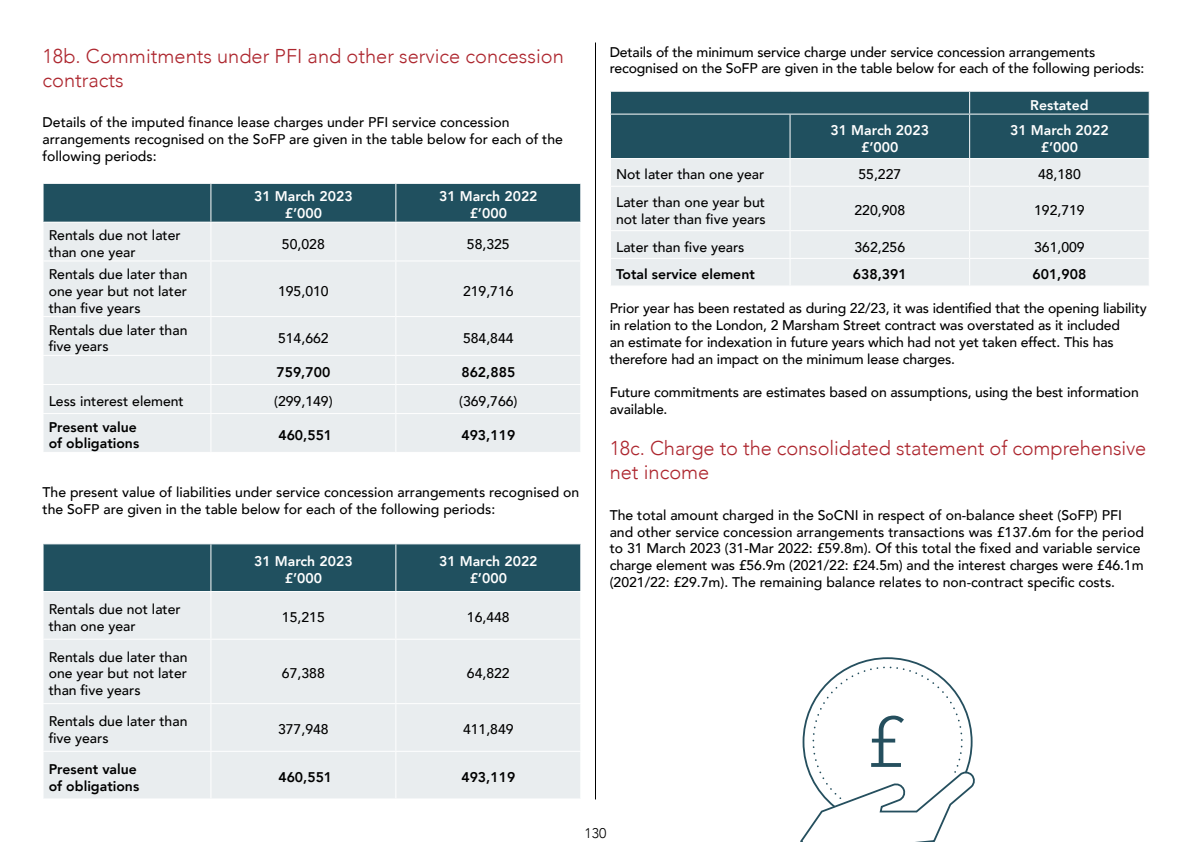
<style>
.page{position:relative;width:1191px;height:842px;background:#fff}
.page>*{position:absolute;margin:0;border:0;box-sizing:border-box;transform-origin:0 0}
.t1{font:300 20px/24px "Avenir";color:#ad262e}
.t2{font:500 14px/16.8px "Avenir";color:#000}
.t3{font:800 14px/16.8px "Avenir";color:#000}
.t4{font:800 14px/16.8px "Avenir";color:#fff;text-align:center}
.t5{font:300 14px "Avenir";color:#000}
</style>
<div class="page">
<div style="left:44px;top:184px;width:536px;height:38px;background:#20505f"></div>
<div style="left:44px;top:223px;width:536px;height:229px;background:#e9edef"></div>
<hr style="left:395px;top:223px;width:1px;height:37px;background:#fff">
<hr style="left:395px;top:261px;width:1px;height:55px;background:#fff">
<hr style="left:395px;top:317px;width:1px;height:38px;background:#fff">
<svg style="left:395px;top:356px;width:1px;height:57px"></svg>
<hr style="left:395px;top:414px;width:1px;height:38px;background:#fff">
<hr style="left:211px;top:260px;width:185px;height:1px;background:#fff">
<hr style="left:396px;top:260px;width:185px;height:1px;background:#fff">
<hr style="left:211px;top:316px;width:185px;height:1px;background:#fff">
<hr style="left:396px;top:316px;width:185px;height:1px;background:#fff">
<hr style="left:211px;top:355px;width:185px;height:1px;background:#fff">
<hr style="left:396px;top:355px;width:185px;height:1px;background:#fff">
<hr style="left:211px;top:384px;width:185px;height:1px;background:#fff">
<hr style="left:396px;top:384px;width:185px;height:1px;background:#fff">
<hr style="left:211px;top:413px;width:185px;height:1px;background:#fff">
<hr style="left:396px;top:413px;width:185px;height:1px;background:#fff">
<hr style="left:210px;top:184px;width:1px;height:38px;background:#fff">
<hr style="left:395px;top:184px;width:1px;height:38px;background:#fff">
<svg style="left:43px;top:356px;width:1px;height:57px"></svg>
<hr style="left:210px;top:223px;width:1px;height:37px;background:#fff">
<hr style="left:210px;top:261px;width:1px;height:55px;background:#fff">
<hr style="left:210px;top:317px;width:1px;height:38px;background:#fff">
<svg style="left:210px;top:356px;width:1px;height:57px"></svg>
<hr style="left:210px;top:414px;width:1px;height:38px;background:#fff">
<hr style="left:43px;top:260px;width:168px;height:1px;background:#fff">
<hr style="left:43px;top:316px;width:168px;height:1px;background:#fff">
<hr style="left:43px;top:355px;width:168px;height:1px;background:#fff">
<hr style="left:43px;top:384px;width:168px;height:1px;background:#fff">
<hr style="left:43px;top:413px;width:168px;height:1px;background:#fff">
<div style="left:44px;top:544px;width:536px;height:47px;background:#20505f"></div>
<div style="left:44px;top:592px;width:536px;height:206px;background:#e9edef"></div>
<hr style="left:395px;top:592px;width:1px;height:47px;background:#fff">
<hr style="left:395px;top:640px;width:1px;height:63px;background:#fff">
<hr style="left:395px;top:704px;width:1px;height:47px;background:#fff">
<hr style="left:395px;top:752px;width:1px;height:46px;background:#fff">
<hr style="left:211px;top:639px;width:185px;height:1px;background:#fff">
<hr style="left:396px;top:639px;width:185px;height:1px;background:#fff">
<hr style="left:211px;top:703px;width:185px;height:1px;background:#fff">
<hr style="left:396px;top:703px;width:185px;height:1px;background:#fff">
<hr style="left:211px;top:751px;width:185px;height:1px;background:#fff">
<hr style="left:396px;top:751px;width:185px;height:1px;background:#fff">
<hr style="left:210px;top:544px;width:1px;height:47px;background:#fff">
<hr style="left:395px;top:544px;width:1px;height:47px;background:#fff">
<hr style="left:210px;top:592px;width:1px;height:47px;background:#fff">
<hr style="left:210px;top:640px;width:1px;height:63px;background:#fff">
<hr style="left:210px;top:704px;width:1px;height:47px;background:#fff">
<hr style="left:210px;top:752px;width:1px;height:46px;background:#fff">
<hr style="left:43px;top:639px;width:168px;height:1px;background:#fff">
<hr style="left:43px;top:703px;width:168px;height:1px;background:#fff">
<hr style="left:43px;top:751px;width:168px;height:1px;background:#fff">
<div style="left:611px;top:187px;width:537px;height:99px;background:#e9edef"></div>
<hr style="left:969px;top:187px;width:1px;height:43px;background:#fff">
<svg style="left:969px;top:231px;width:1px;height:55px"></svg>
<svg style="left:1148px;top:231px;width:1px;height:55px"></svg>
<hr style="left:790px;top:230px;width:179px;height:1px;background:#fff">
<hr style="left:969px;top:230px;width:180px;height:1px;background:#fff">
<hr style="left:790px;top:258px;width:179px;height:1px;background:#fff">
<hr style="left:969px;top:258px;width:180px;height:1px;background:#fff">
<svg style="left:610px;top:91px;width:539px;height:95px;background:#60828d"></svg>
<hr style="left:789px;top:187px;width:1px;height:43px;background:#fff">
<svg style="left:789px;top:231px;width:1px;height:55px"></svg>
<hr style="left:610px;top:230px;width:180px;height:1px;background:#fff">
<hr style="left:610px;top:258px;width:180px;height:1px;background:#fff">
<hr style="left:595px;top:43px;width:1px;height:756px;background:#000">
<svg style="left:800px;top:657px;width:174px;height:185px"></svg>
<h1 class="t1" style="left:43px;top:44px;width:523px">18b. Commitments under PFI and other service concession contracts</h1>
<p class="t2" style="left:43px;top:113px;width:522px">Details of the imputed finance lease charges under PFI service concession arrangements recognised on the SoFP are given in the table below for each of the following periods:</p>
<p class="t4" style="left:254px;top:188px;width:100px">31 March 2023 £’000</p>
<p class="t4" style="left:439px;top:188px;width:100px">31 March 2022 £’000</p>
<p class="t2" style="left:49px;top:226px;width:133px">Rentals due not later than one year</p>
<p class="t2" style="left:282px;top:235px;width:44px">50,028</p>
<p class="t2" style="left:467px;top:235px;width:44px">58,325</p>
<p class="t2" style="left:49px;top:265px;width:140px;text-align:justify">Rentals due later than one year but not later than five years</p>
<p class="t2" style="left:278px;top:282px;width:52px">195,010</p>
<p class="t2" style="left:463px;top:282px;width:52px">219,716</p>
<p class="t2" style="left:49px;top:320px;width:140px">Rentals due later than five years</p>
<p class="t2" style="left:278px;top:329px;width:52px">514,662</p>
<p class="t2" style="left:463px;top:329px;width:52px">584,844</p>
<p class="t3" style="left:276px;top:364px;width:55px">759,700</p>
<p class="t3" style="left:461px;top:364px;width:55px">862,885</p>
<p class="t2" style="left:49px;top:392px;width:137px">Less interest element</p>
<p class="t2" style="left:274px;top:392px;width:60px">(299,149)</p>
<p class="t2" style="left:459px;top:392px;width:60px">(369,766)</p>
<p class="t3" style="left:49px;top:418px;width:92px">Present value of obligations</p>
<p class="t3" style="left:278px;top:427px;width:55px">460,551</p>
<p class="t3" style="left:461px;top:427px;width:55px">493,119</p>
<p class="t2" style="left:43px;top:483px;width:538px">The present value of liabilities under service concession arrangements recognised on the SoFP are given in the table below for each of the following periods:</p>
<p class="t4" style="left:254px;top:553px;width:100px">31 March 2023 £’000</p>
<p class="t4" style="left:439px;top:553px;width:100px">31 March 2022 £’000</p>
<p class="t2" style="left:49px;top:600px;width:133px">Rentals due not later than one year</p>
<p class="t2" style="left:282px;top:608px;width:44px">15,215</p>
<p class="t2" style="left:467px;top:608px;width:44px">16,448</p>
<p class="t2" style="left:49px;top:648px;width:140px;text-align:justify">Rentals due later than one year but not later than five years</p>
<p class="t2" style="left:282px;top:664px;width:44px">67,388</p>
<p class="t2" style="left:467px;top:664px;width:44px">64,822</p>
<p class="t2" style="left:49px;top:712px;width:140px">Rentals due later than five years</p>
<p class="t2" style="left:278px;top:720px;width:52px">377,948</p>
<p class="t2" style="left:463px;top:720px;width:52px">411,849</p>
<p class="t3" style="left:49px;top:760px;width:92px">Present value of obligations</p>
<p class="t3" style="left:278px;top:769px;width:55px">460,551</p>
<p class="t3" style="left:461px;top:769px;width:55px">493,119</p>
<p class="t2" style="left:609px;top:42px;width:536px">Details of the minimum service charge under service concession arrangements recognised on the SoFP are given in the table below for each of the following periods:</p>
<p class="t4" style="left:1030px;top:96px;width:60px">Restated</p>
<p class="t4" style="left:830px;top:122px;width:100px">31 March 2023 £’000</p>
<p class="t4" style="left:1010px;top:122px;width:100px">31 March 2022 £’000</p>
<p class="t2" style="left:616px;top:165px;width:150px">Not later than one year</p>
<p class="t2" style="left:858px;top:165px;width:44px">55,227</p>
<p class="t2" style="left:1038px;top:165px;width:44px">48,180</p>
<p class="t2" style="left:616px;top:193px;width:151px">Later than one year but not later than five years</p>
<p class="t2" style="left:854px;top:201px;width:52px">220,908</p>
<p class="t2" style="left:1034px;top:201px;width:52px">192,719</p>
<p class="t2" style="left:616px;top:237px;width:130px">Later than five years</p>
<p class="t2" style="left:854px;top:237px;width:52px">362,256</p>
<p class="t2" style="left:1034px;top:237px;width:52px">361,009</p>
<p class="t3" style="left:616px;top:266px;width:140px">Total service element</p>
<p class="t3" style="left:853px;top:266px;width:55px">638,391</p>
<p class="t3" style="left:1032px;top:266px;width:55px">601,908</p>
<p class="t2" style="left:609px;top:299px;width:538px">Prior year has been restated as during 22/23, it was identified that the opening liability in relation to the London, 2 Marsham Street contract was overstated as it included<br>an estimate for indexation in future years which had not yet taken effect. This has therefore had an impact on the minimum lease charges.</p>
<p class="t2" style="left:609px;top:383px;width:530px">Future commitments are estimates based on assumptions, using the best information available.</p>
<h1 class="t1" style="left:609px;top:436px;width:538px">18c. Charge to the consolidated statement of comprehensive net income</h1>
<p class="t2" style="left:609px;top:506px;width:536px">The total amount charged in the SoCNI in respect of on-balance sheet (SoFP) PFI and other service concession arrangements transactions was £137.6m for the period to 31 March 2023 (31-Mar 2022: £59.8m). Of this total the fixed and variable service charge element was £56.9m (2021/22: £24.5m) and the interest charges were £46.1m (2021/22: £29.7m). The remaining balance relates to non-contract specific costs.</p>
<p class="t5" style="left:584px;top:824px;width:23px">130</p>
</div>
